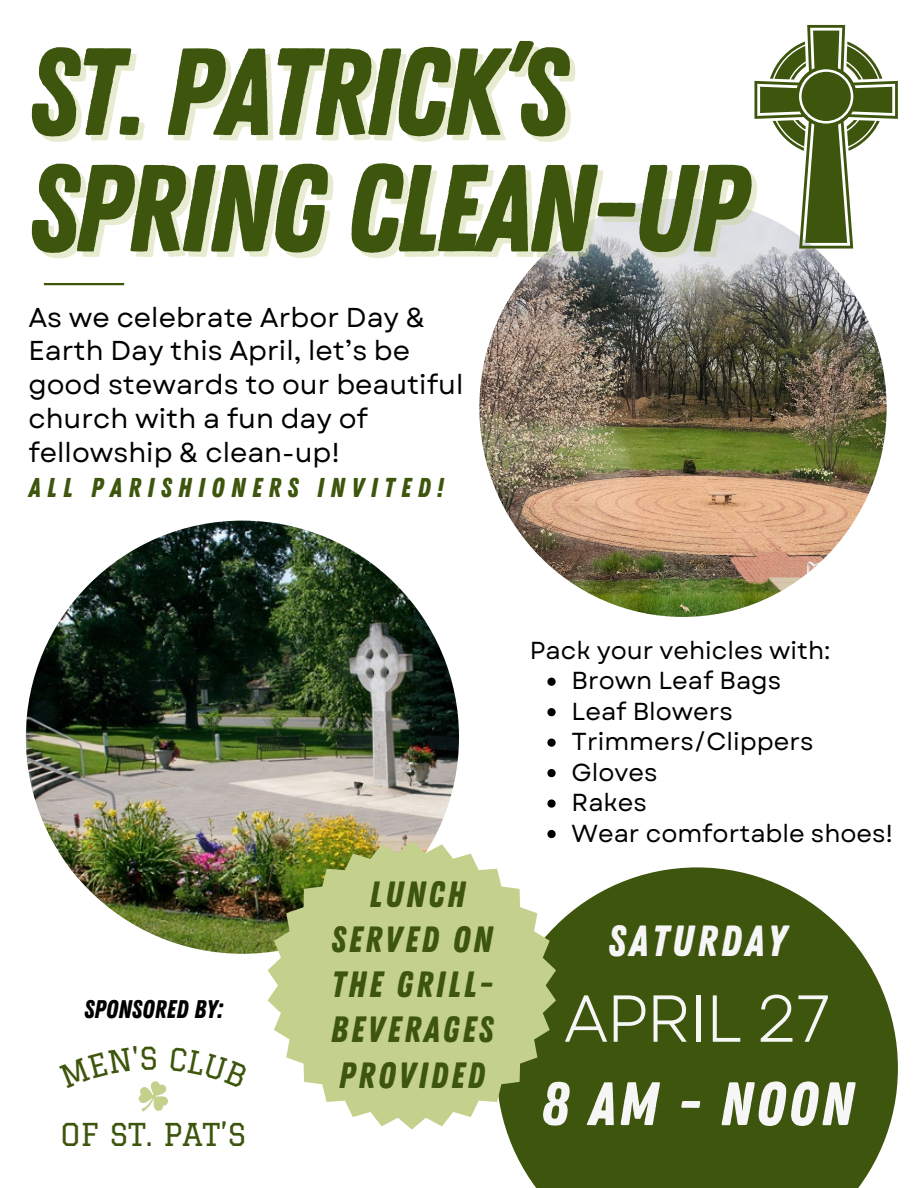
<style>
.page{position:relative;width:918px;height:1188px;background:#fff}
.page>*{position:absolute;margin:0;border:0;box-sizing:border-box;transform-origin:0 0}
.t1{font:123.45px "Zing Rust Base";letter-spacing:-.035em;color:#3d550c}
.t2{font:66.15px "Garet";letter-spacing:-.04em;color:#f6f6f6}
.t3{font:61.2px "Zing Rust Base";letter-spacing:.045em;color:#f6f6f6}
.t4{font:43.5px "Zing Rust Base";letter-spacing:.075em;color:#f6f6f6}
.t5{font:36.45px/45.2px "Zing Rust Base";letter-spacing:.075em;color:#3d550c;text-align:center}
.t6{font:30.9px "Graduate";color:#3d550c}
.t7{font:27.3px/33.8px "Garet";color:#000}
.t8{font:27.3px "Zing Rust Base";letter-spacing:.23em;color:#3d550c}
.t9{font:25.5px "Zing Rust Base";color:#000}
.t10{font:24.6px/30.5px "Garet";color:#000}
</style>
<div class="page">
<img style="left:479px;top:198px;width:408px;height:419px;border-radius:50%">
<img style="left:26px;top:521px;width:433px;height:433px;border-radius:50%">
<hr style="left:44px;top:283px;width:80px;height:2px;background:#3d550c">
<svg style="left:506px;top:867px;width:392px;height:321px;background:#546929"></svg>
<svg style="left:754px;top:25px;width:144px;height:224px"></svg>
<div style="left:802px;top:72px;width:49px;height:49px;background:#3d550c;border-radius:50%"></div>
<svg style="left:268px;top:841px;width:288px;height:289px;background:#bfca90"></svg>
<svg style="left:547px;top:678px;width:9px;height:8px"></svg>
<svg style="left:547px;top:708px;width:9px;height:8px"></svg>
<svg style="left:547px;top:739px;width:9px;height:8px"></svg>
<svg style="left:547px;top:769px;width:9px;height:8px"></svg>
<svg style="left:547px;top:799px;width:9px;height:9px"></svg>
<svg style="left:547px;top:830px;width:9px;height:8px"></svg>
<svg style="left:138px;top:1081px;width:30px;height:30px"></svg>
<p class="t1" style="left:28px;top:20px;width:540px">ST. PATRICK’S</p>
<p class="t1" style="left:28px;top:137px;width:720px">SPRING CLEAN-UP</p>
<p class="t7" style="left:28px;top:300px;width:436px">As we celebrate Arbor Day &amp;<br>Earth Day this April, let’s be good stewards to our beautiful church with a fun day of fellowship &amp; clean-up!</p>
<p class="t8" style="left:28px;top:471px;width:417px">ALL PARISHIONERS INVITED!</p>
<h6 class="t9" style="left:84px;top:994px;width:140px">SPONSORED BY:</h6>
<p class="t6" style="left:61px;top:1117px;width:187px">OF ST. PAT’S</p>
<h3 class="t5" style="left:331px;top:873px;width:164px">LUNCH<br>SERVED ON<br>THE GRILL-<br>BEVERAGES<br>PROVIDED</h3>
<p class="t10" style="left:572px;top:635px;width:323px;text-indent:-42px">Pack your vehicles with:<br>Brown Leaf Bags<br>Leaf Blowers<br>Trimmers/Clippers<br>Gloves<br>Rakes<br>Wear comfortable shoes!</p>
<p class="t4" style="left:608px;top:916px;width:179px">SATURDAY</p>
<p class="t2" style="left:563px;top:971px;width:269px">APRIL 27</p>
<p class="t3" style="left:541px;top:1068px;width:314px">8 AM - NOON</p>
</div>
